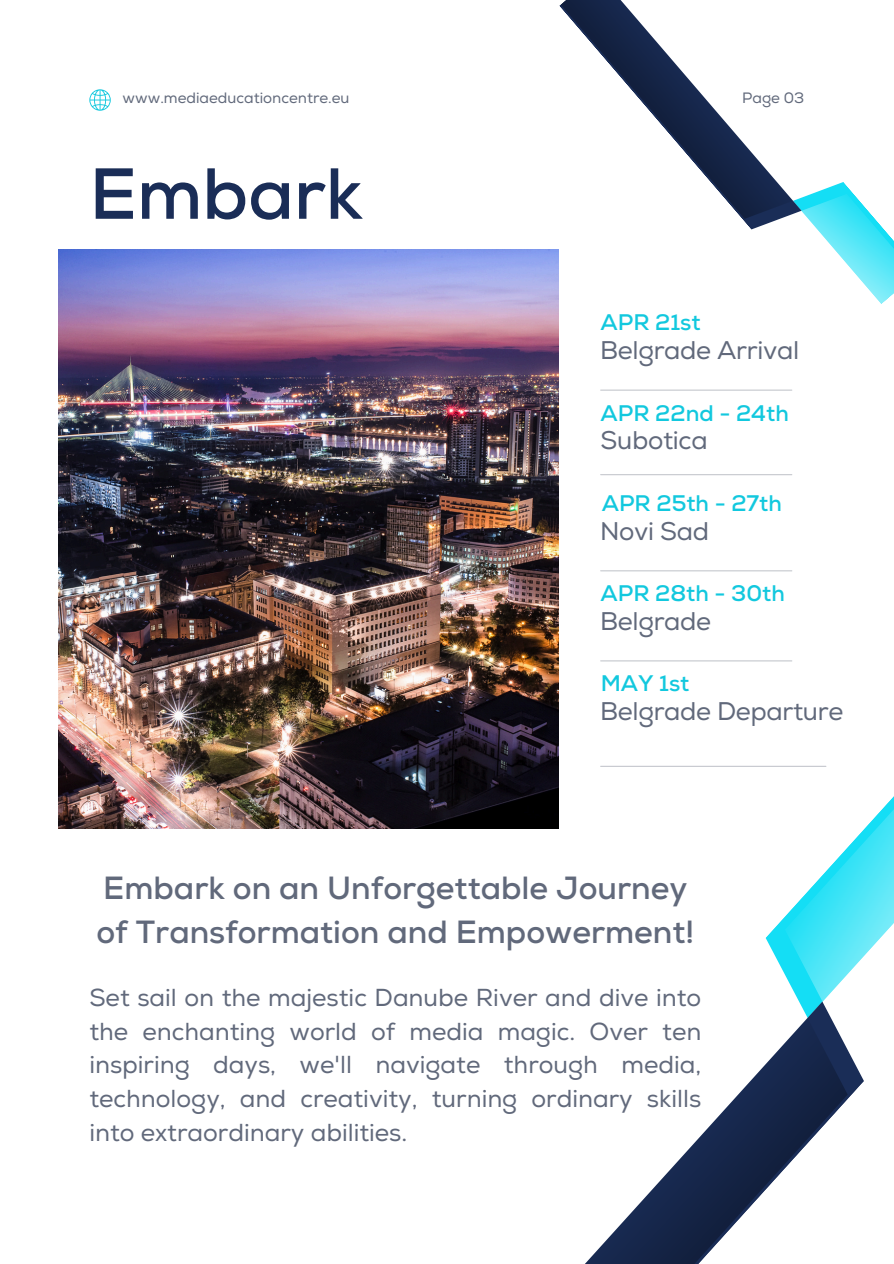
<style>
.page{position:relative;width:894px;height:1264px;background:#fff}
.page>*{position:absolute;margin:0;border:0;box-sizing:border-box;transform-origin:0 0}
.t1{font:700 72px "Nexa";color:#1a2d57}
.t2{font:700 32.1px/43.8px "Nexa";color:#61697b}
.t3{font:25.5px "Nexa";letter-spacing:-.01em;color:#61697b}
.t4{font:24.45px/33.8px "Nexa";color:#61697b;text-align:justify}
.t5{font:700 22.5px "Nexa";color:#12c8de}
.t6{font:15px "Nexa";color:#61697b}
</style>
<div class="page">
<img style="left:59px;top:250px;width:499px;height:578px">
<svg style="left:801px;top:182px;width:92px;height:122px"></svg>
<svg style="left:560px;top:0;width:232px;height:230px"></svg>
<hr style="left:600px;top:389px;width:191px;height:2px;background:#6c7382">
<hr style="left:600px;top:474px;width:191px;height:1px;background:#6c7382">
<hr style="left:600px;top:765px;width:225px;height:2px;background:#6c7382">
<hr style="left:600px;top:660px;width:191px;height:1px;background:#6c7382">
<hr style="left:600px;top:570px;width:191px;height:1px;background:#6c7382">
<svg style="left:765px;top:797px;width:128px;height:204px"></svg>
<svg style="left:586px;top:1017px;width:278px;height:246px"></svg>
<svg style="left:89px;top:89px;width:22px;height:22px"></svg>
<p class="t6" style="left:122px;top:89px;width:228px">www.mediaeducationcentre.eu</p>
<h3 class="t6" style="left:742px;top:89px;width:64px">Page 03</h3>
<p class="t1" style="left:89px;top:151px;width:275px">Embark</p>
<p class="t5" style="left:600px;top:309px;width:102px">APR 21st</p>
<h1 class="t3" style="left:600px;top:335px;width:201px">Belgrade Arrival</h1>
<p class="t5" style="left:600px;top:399px;width:190px">APR 22nd - 24th</p>
<h4 class="t3" style="left:600px;top:425px;width:109px">Subotica</h4>
<p class="t5" style="left:601px;top:490px;width:181px">APR 25th - 27th</p>
<h4 class="t3" style="left:600px;top:516px;width:110px">Novi Sad</h4>
<h4 class="t5" style="left:600px;top:579px;width:186px">APR 28th - 30th</h4>
<h3 class="t3" style="left:600px;top:606px;width:112px">Belgrade</h3>
<h3 class="t5" style="left:600px;top:669px;width:90px">MAY 1st</h3>
<p class="t3" style="left:600px;top:696px;width:245px">Belgrade Departure</p>
<p class="t2" style="left:96px;top:867px;width:599px">Embark on an Unforgettable Journey of Transformation and Empowerment!</p>
<p class="t4" style="left:89px;top:981px;width:613px">Set sail on the majestic Danube River and dive into the enchanting world of media magic. Over ten inspiring days, we'll navigate through media, technology, and creativity, turning ordinary skills into extraordinary abilities.</p>
</div>
